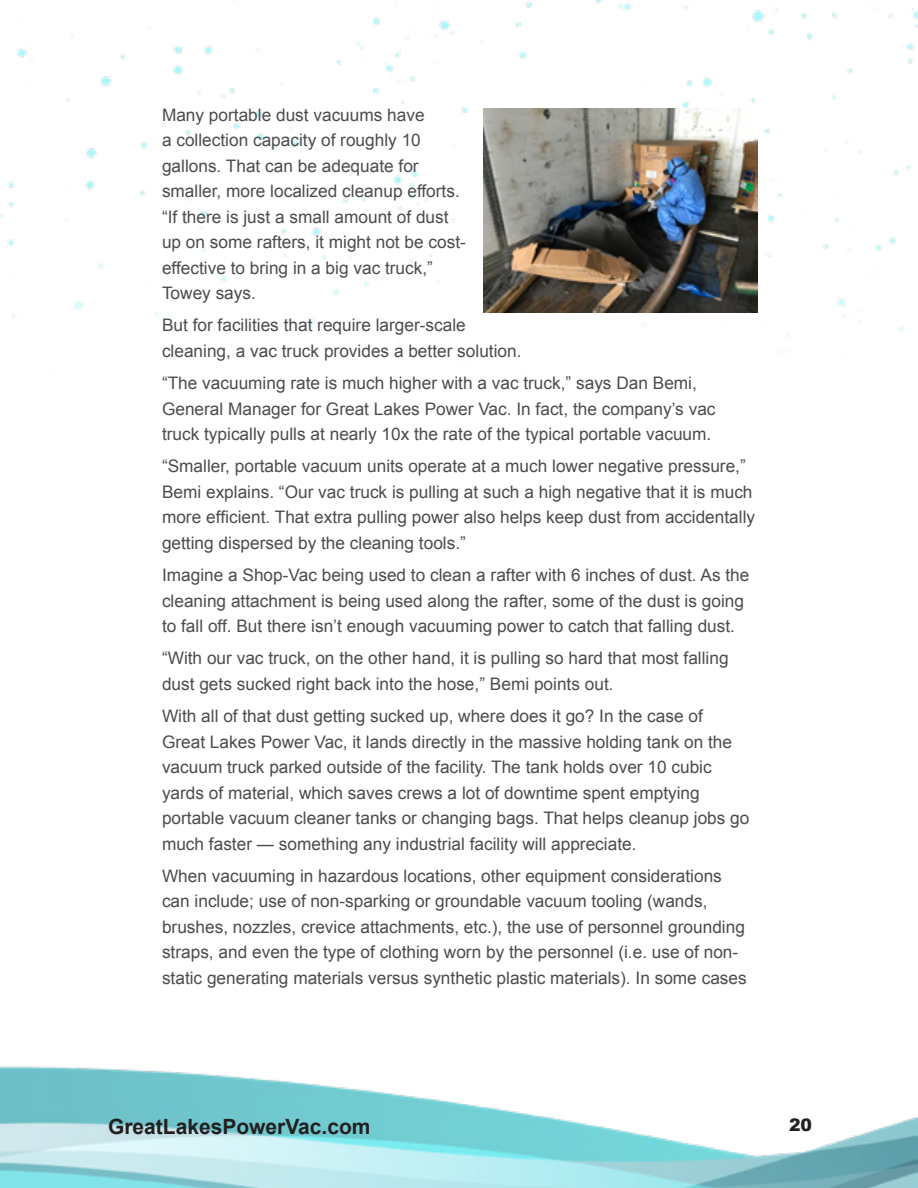
<style>
.page{position:relative;width:918px;height:1188px;background:#fff}
.page>*{position:absolute;margin:0;border:0;box-sizing:border-box;transform-origin:0 0}
.t1{font:700 21px "Arial";color:#231f20}
.t2{font:17.25px/25.5px "Arial";color:#4b4c4d}
.t3{font:900 17.25px "Arial";color:#231f20}
</style>
<div class="page">
<img style="left:0;top:0;width:918px;height:1188px">
<img style="left:483px;top:108px;width:274px;height:205px">
<p class="t2" style="left:162px;top:102px;width:305px">Many portable dust vacuums have<br>a collection capacity of roughly 10 gallons. That can be adequate for smaller, more localized cleanup efforts. “If there is just a small amount of dust up on some rafters, it might not be cost&shy;effective to bring in a big vac truck,” Towey says.</p>
<p class="t2" style="left:162px;top:313px;width:361px">But for facilities that require larger-scale cleaning, a vac truck provides a better solution.</p>
<p class="t2" style="left:162px;top:370px;width:555px">“The vacuuming rate is much higher with a vac truck,” says Dan Bemi,<br>General Manager for Great Lakes Power Vac. In fact, the company’s vac truck typically pulls at nearly 10x the rate of the typical portable vacuum.</p>
<p class="t2" style="left:162px;top:454px;width:595px">“Smaller, portable vacuum units operate at a much lower negative pressure,” Bemi explains. “Our vac truck is pulling at such a high negative that it is much more efficient. That extra pulling power also helps keep dust from accidentally getting dispersed by the cleaning tools.”</p>
<p class="t2" style="left:162px;top:562px;width:589px">Imagine a Shop-Vac being used to clean a rafter with 6 inches of dust. As the cleaning attachment is being used along the rafter, some of the dust is going to fall off. But there isn’t enough vacuuming power to catch that falling dust.</p>
<p class="t2" style="left:162px;top:646px;width:568px">“With our vac truck, on the other hand, it is pulling so hard that most falling dust gets sucked right back into the hose,” Bemi points out.</p>
<p class="t2" style="left:162px;top:703px;width:589px">With all of that dust getting sucked up, where does it go? In the case of Great Lakes Power Vac, it lands directly in the massive holding tank on the vacuum truck parked outside of the facility. The tank holds over 10 cubic yards of material, which saves crews a lot of downtime spent emptying portable vacuum cleaner tanks or changing bags. That helps cleanup jobs go much faster — something any industrial facility will appreciate.</p>
<p class="t2" style="left:162px;top:863px;width:586px">When vacuuming in hazardous locations, other equipment considerations can include; use of non-sparking or groundable vacuum tooling (wands, brushes, nozzles, crevice attachments, etc.), the use of personnel grounding straps, and even the type of clothing worn by the personnel (i.e. use of non&shy;static generating materials versus synthetic plastic materials). In some cases</p>
<p class="t1" style="left:108px;top:1113px;width:264px">GreatLakesPowerVac.com</p>
<p class="t3" style="left:789px;top:1112px;width:25px">20</p>
</div>
